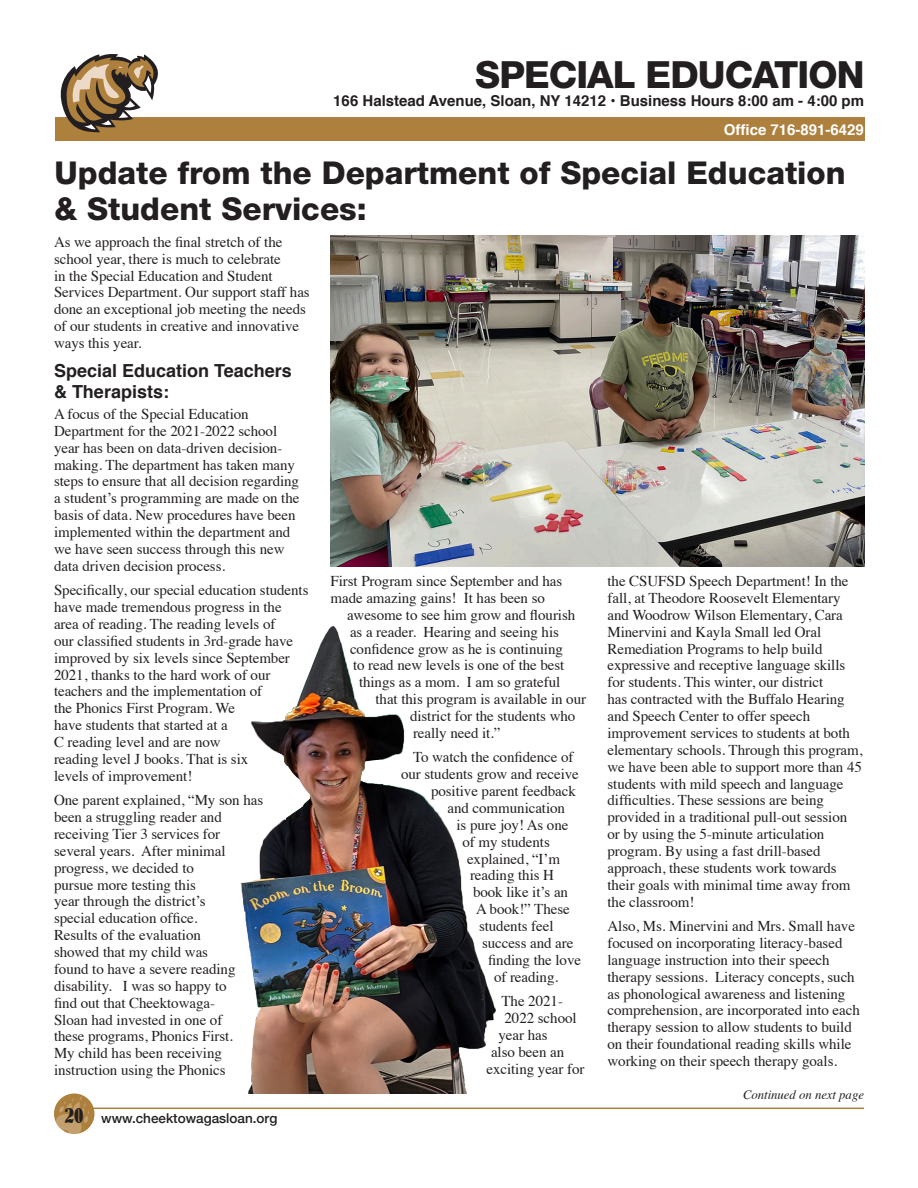
<style>
.page{position:relative;width:918px;height:1188px;background:#fff}
.page>*{position:absolute;margin:0;border:0;box-sizing:border-box;transform-origin:0 0}
.t1{font:800 37.5px "Helvetica Neue LT Std";letter-spacing:-.025em;color:#231f20}
.Heading{font:800 31.5px/36px "Helvetica Neue LT Std";color:#231f20}
.subsubhead{font:700 18px/21px "Helvetica";color:#231f20}
.body_Text_10_11_5{font:15px/16.8px "Times";letter-spacing:-.005em;color:#231f20}
.t2{font:700 15px "Helvetica";color:#231f20}
.t3{font:700 15px "Helvetica";color:#fff}
.t4{font:500 13.5px "Helvetica Neue";color:#231f20}
.t5{font:italic 12.75px "Times";color:#231f20}
.s1{font-family:"Bernhard Std";font-weight:700;font-stretch:condensed;font-size:21px}
</style>
<div class="page">
<div style="left:55px;top:118px;width:810px;height:23px;background:#ae803e"></div>
<svg style="left:61px;top:54px;width:97px;height:78px"></svg>
<hr style="left:74px;top:1108px;width:790px;height:1px;background:#ae803e">
<div style="left:54px;top:1094px;width:40px;height:40px;background:#ae803e;border-radius:50%"></div>
<svg style="left:55px;top:1096px;width:34px;height:38px"></svg>
<img style="left:331px;top:236px;width:533px;height:330px">
<img style="left:240px;top:626px;width:256px;height:468px">
<h1 class="t1" style="left:475px;top:52px;width:391px">SPECIAL EDUCATION</h1>
<p class="t2" style="left:333px;top:89px;width:532px">166 Halstead Avenue, Sloan, NY 14212 • Business Hours 8:00 am - 4:00 pm</p>
<p class="t3" style="left:724px;top:118px;width:142px">Office 716-891-6429</p>
<h1 class="Heading" style="left:55px;top:155px;width:793px">Update from the Department of Special Education &amp; Student Services:</h1>
<p class="body_Text_10_11_5" style="left:54px;top:232px;width:257px">As we approach the final stretch of the school year, there is much to celebrate<br>in the Special Education and Student Services Department. Our support staff has done an exceptional job meeting the needs of our students in creative and innovative ways this year.</p>
<h3 class="subsubhead" style="left:54px;top:360px;width:239px">Special Education Teachers &amp; Therapists:</h3>
<p class="body_Text_10_11_5" style="left:54px;top:404px;width:247px">A focus of the Special Education Department for the 2021-2022 school year has been on data-driven decision&shy;making. The department has taken many steps to ensure that all decision regarding a student’s programming are made on the basis of data. New procedures have been implemented within the department and we have seen success through this new data driven decision process.</p>
<p class="body_Text_10_11_5" style="left:54px;top:581px;width:256px">Specifically, our special education students have made tremendous progress in the area of reading. The reading levels of<br>our classified students in 3rd-grade have improved by six levels since September 2021, thanks to the hard work of our teachers and the implementation of<br>the Phonics First Program. We<br>have students that started at a<br>C reading level and are now<br>reading level J books. That is six<br>levels of improvement!</p>
<p class="body_Text_10_11_5" style="left:54px;top:791px;width:211px">One parent explained, “My son has been a struggling reader and receiving Tier 3 services for several years. After minimal progress, we decided to<br>pursue more testing this<br>year through the district’s<br>special education office.<br>Results of the evaluation<br>showed that my child was<br>found to have a severe reading disability. I was so happy to<br>find out that Cheektowaga-<br>Sloan had invested in one of<br>these programs, Phonics First.<br>My child has been receiving instruction using the Phonics</p>
<p class="body_Text_10_11_5" style="left:331px;top:571px;width:233px">First Program since September and has</p>
<p class="body_Text_10_11_5" style="left:331px;top:588px;width:216px">made amazing gains! It has been so</p>
<p class="body_Text_10_11_5" style="left:347px;top:605px;width:230px">awesome to see him grow and flourish</p>
<p class="body_Text_10_11_5" style="left:350px;top:622px;width:210px">as a reader. Hearing and seeing his</p>
<p class="body_Text_10_11_5" style="left:350px;top:639px;width:214px">confidence grow as he is continuing</p>
<p class="body_Text_10_11_5" style="left:353px;top:656px;width:213px">to read new levels is one of the best</p>
<p class="body_Text_10_11_5" style="left:359px;top:673px;width:203px">things as a mom. I am so grateful</p>
<p class="body_Text_10_11_5" style="left:376px;top:689px;width:212px">that this program is available in our</p>
<p class="body_Text_10_11_5" style="left:410px;top:706px;width:167px">district for the students who</p>
<p class="body_Text_10_11_5" style="left:413px;top:723px;width:89px">really need it.”</p>
<p class="body_Text_10_11_5" style="left:413px;top:748px;width:162px">To watch the confidence of</p>
<p class="body_Text_10_11_5" style="left:401px;top:764px;width:179px">our students grow and receive</p>
<p class="body_Text_10_11_5" style="left:431px;top:781px;width:146px">positive parent feedback</p>
<p class="body_Text_10_11_5" style="left:448px;top:798px;width:119px">and communication</p>
<p class="body_Text_10_11_5" style="left:457px;top:815px;width:113px">is pure joy! As one</p>
<p class="body_Text_10_11_5" style="left:463px;top:832px;width:89px">of my students</p>
<p class="body_Text_10_11_5" style="left:467px;top:849px;width:95px">explained, “I’m</p>
<p class="body_Text_10_11_5" style="left:470px;top:866px;width:86px">reading this H</p>
<p class="body_Text_10_11_5" style="left:473px;top:883px;width:97px">book like it’s an</p>
<p class="body_Text_10_11_5" style="left:476px;top:899px;width:95px">A book!” These</p>
<p class="body_Text_10_11_5" style="left:479px;top:916px;width:76px">students feel</p>
<p class="body_Text_10_11_5" style="left:482px;top:933px;width:93px">success and are</p>
<p class="body_Text_10_11_5" style="left:488px;top:950px;width:95px">finding the love</p>
<p class="body_Text_10_11_5" style="left:494px;top:967px;width:66px">of reading.</p>
<p class="body_Text_10_11_5" style="left:502px;top:991px;width:63px">The 2021-</p>
<p class="body_Text_10_11_5" style="left:505px;top:1008px;width:74px">2022 school</p>
<p class="body_Text_10_11_5" style="left:499px;top:1025px;width:51px">year has</p>
<p class="body_Text_10_11_5" style="left:491px;top:1042px;width:75px">also been an</p>
<p class="body_Text_10_11_5" style="left:487px;top:1059px;width:99px">exciting year for</p>
<p class="body_Text_10_11_5" style="left:608px;top:571px;width:257px">the CSUFSD Speech Department! In the fall, at Theodore Roosevelt Elementary and Woodrow Wilson Elementary, Cara Minervini and Kayla Small led Oral Remediation Programs to help build expressive and receptive language skills for students. This winter, our district<br>has contracted with the Buffalo Hearing and Speech Center to offer speech improvement services to students at both elementary schools. Through this program, we have been able to support more than 45 students with mild speech and language difficulties. These sessions are being provided in a traditional pull-out session or by using the 5-minute articulation program. By using a fast drill-based approach, these students work towards their goals with minimal time away from the classroom!</p>
<p class="body_Text_10_11_5" style="left:608px;top:916px;width:254px">Also, Ms. Minervini and Mrs. Small have focused on incorporating literacy-based language instruction into their speech therapy sessions. Literacy concepts, such as phonological awareness and listening comprehension, are incorporated into each therapy session to allow students to build on their foundational reading skills while working on their speech therapy goals.</p>
<p class="t5" style="left:743px;top:1084px;width:122px">Continued on next page</p>
<p class="t4" style="left:65px;top:1107px;width:214px"><span class="s1">20</span> www.cheektowagasloan.org</p>
</div>
